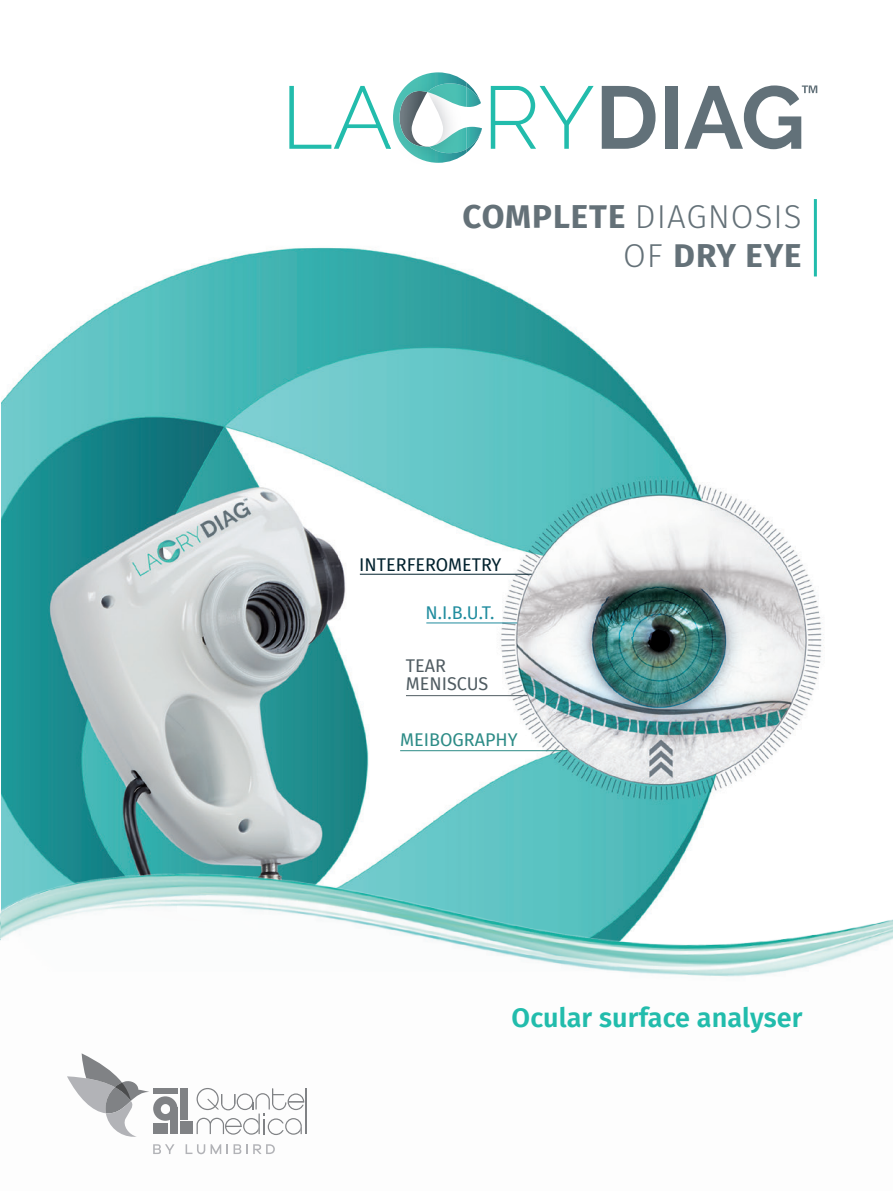
<style>
.page{position:relative;width:893px;height:1191px;background:#fff}
.page>*{position:absolute;margin:0;border:0;box-sizing:border-box;transform-origin:0 0}
.t1{font:700 33px/39.6px "Fira Sans";letter-spacing:.025em;color:#647178;text-align:right}
.t2{font:600 27px "Fira Sans";letter-spacing:.005em;color:#22bcac}
.t3{font:18px "Fira Sans";color:#01212d}
.t4{font:18px/18px "Fira Sans";color:#505c62}
.t5{font:18px "Fira Sans";color:#2c8b86}
.t6{font:18px "Fira Sans";color:#1f8c9e}
.s1{font-weight:300}
</style>
<div class="page">
<img style="left:1px;top:85px;width:823px;height:712px">
<img style="left:1px;top:797px;width:892px;height:358px">
<svg style="left:153px;top:1144px;width:21px;height:10px"></svg>
<svg style="left:186px;top:1144px;width:19px;height:10px"></svg>
<svg style="left:211px;top:1144px;width:10px;height:10px"></svg>
<svg style="left:234px;top:1144px;width:41px;height:10px"></svg>
<div style="left:180px;top:1121px;width:13px;height:13px;background:#808285"></div>
<div style="left:180px;top:1088px;width:8px;height:31px;background:#808285"></div>
<svg style="left:67px;top:1053px;width:110px;height:83px"></svg>
<hr style="left:306px;top:1088px;width:1px;height:46px;background:#808285">
<svg style="left:197px;top:1088px;width:107px;height:47px"></svg>
<img style="left:0;top:842px;width:1px;height:198px">
<hr style="left:360px;top:574px;width:172px;height:1px;background:#01212d">
<hr style="left:426px;top:622px;width:91px;height:1px;background:#1f8c9e">
<hr style="left:406px;top:695px;width:121px;height:1px;background:#505c62">
<hr style="left:400px;top:750px;width:167px;height:1px;background:#2c8b86">
<hr style="left:814px;top:199px;width:3px;height:77px;background:#22bcac">
<svg style="left:602px;top:86px;width:53px;height:63px"></svg>
<div style="left:665px;top:86px;width:12px;height:63px;background:#627179"></div>
<svg style="left:491px;top:86px;width:103px;height:63px"></svg>
<svg style="left:467px;top:83px;width:15px;height:70px"></svg>
<img style="left:388px;top:85px;width:79px;height:85px">
<svg style="left:289px;top:86px;width:102px;height:63px"></svg>
<img style="left:393px;top:72px;width:74px;height:91px">
<svg style="left:412px;top:92px;width:31px;height:55px"></svg>
<svg style="left:684px;top:85px;width:133px;height:64px"></svg>
<p class="t1" style="left:462px;top:194px;width:341px">COMPLETE <span class="s1">DIAGNOSIS<br>OF</span> DRY EYE</p>
<p class="t3" style="left:359px;top:551px;width:144px">INTERFEROMETRY</p>
<p class="t6" style="left:426px;top:599px;width:70px">N.I.B.U.T.</p>
<p class="t4" style="left:406px;top:656px;width:84px">TEAR<br>MENISCUS</p>
<p class="t5" style="left:400px;top:726px;width:119px">MEIBOGRAPHY</p>
<p class="t2" style="left:512px;top:995px;width:293px">Ocular surface analyser</p>
</div>
